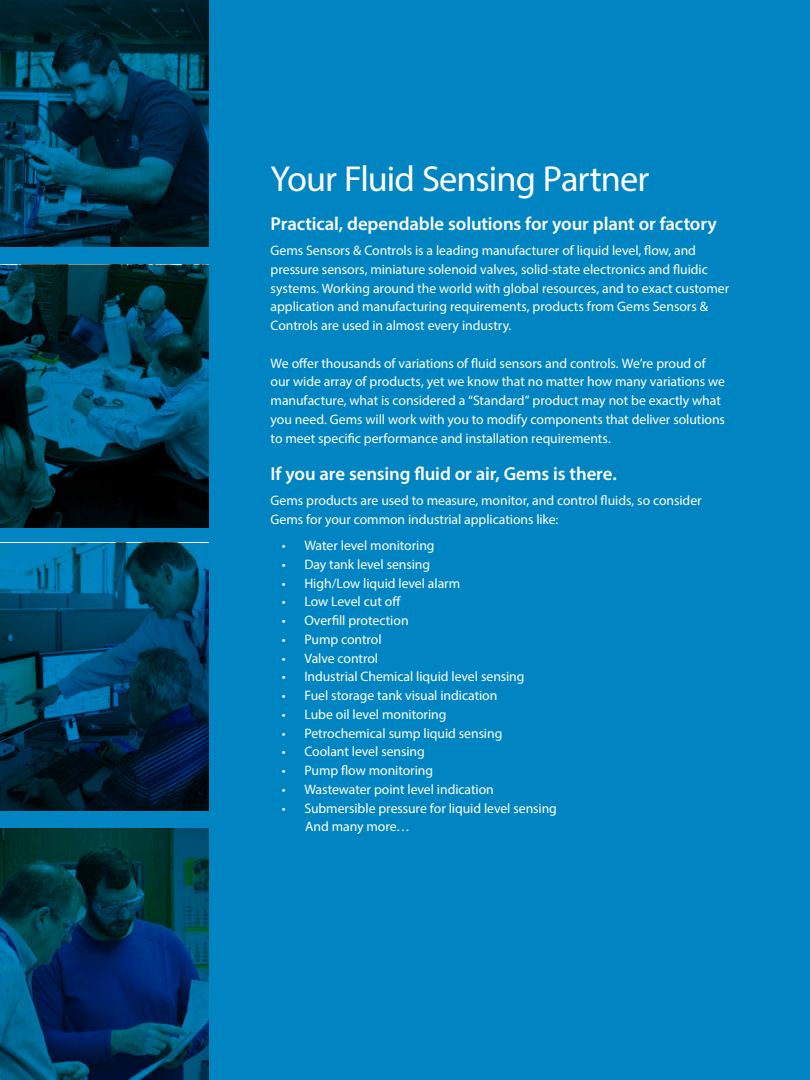
<style>
.page{position:relative;width:810px;height:1080px;background:#0085c2}
.page>*{position:absolute;margin:0;border:0;box-sizing:border-box;transform-origin:0 0}
.t1{font:36.25px "Myriad Pro";letter-spacing:-.025em;color:#fff}
.t2{font:600 18.75px "Myriad Pro";letter-spacing:-.005em;color:#fff}
.t3{font:13.75px/18.8px "Myriad Pro";letter-spacing:-.005em;color:#fff}
</style>
<div class="page">
<svg style="left:0;top:0;width:209px;height:246px;background:#003248"></svg>
<svg style="left:0;top:265px;width:209px;height:263px;background:#003446"></svg>
<svg style="left:0;top:828px;width:209px;height:252px;background:#003757"></svg>
<svg style="left:0;top:543px;width:209px;height:268px;background:#003a5a"></svg>
<h1 class="t1" style="left:271px;top:156px;width:380px">Your Fluid Sensing Partner</h1>
<h2 class="t2" style="left:271px;top:212px;width:448px">Practical, dependable solutions for your plant or factory</h2>
<p class="t3" style="left:271px;top:241px;width:460px">Gems Sensors &amp; Controls is a leading manufacturer of liquid level, flow, and pressure sensors, miniature solenoid valves, solid-state electronics and fluidic systems. Working around the world with global resources, and to exact customer application and manufacturing requirements, products from Gems Sensors &amp; Controls are used in almost every industry.</p>
<p class="t3" style="left:271px;top:353px;width:456px">We offer thousands of variations of fluid sensors and controls. We’re proud of our wide array of products, yet we know that no matter how many variations we manufacture, what is considered a “Standard” product may not be exactly what you need. Gems will work with you to modify components that deliver solutions to meet specific performance and installation requirements.</p>
<h2 class="t2" style="left:271px;top:462px;width:348px">If you are sensing fluid or air, Gems is there.</h2>
<p class="t3" style="left:271px;top:491px;width:433px">Gems products are used to measure, monitor, and control fluids, so consider<br>Gems for your common industrial applications like:</p>
<p class="t3" style="left:282px;top:536px;width:154px">• Water level monitoring</p>
<p class="t3" style="left:282px;top:555px;width:150px">• Day tank level sensing</p>
<p class="t3" style="left:282px;top:573px;width:180px">• High/Low liquid level alarm</p>
<p class="t3" style="left:282px;top:592px;width:120px">• Low Level cut off</p>
<p class="t3" style="left:282px;top:611px;width:128px">• Overfill protection</p>
<p class="t3" style="left:282px;top:630px;width:101px">• Pump control</p>
<p class="t3" style="left:282px;top:648px;width:98px">• Valve control</p>
<p class="t3" style="left:282px;top:667px;width:244px">• Industrial Chemical liquid level sensing</p>
<p class="t3" style="left:282px;top:686px;width:217px">• Fuel storage tank visual indication</p>
<p class="t3" style="left:282px;top:705px;width:166px">• Lube oil level monitoring</p>
<p class="t3" style="left:282px;top:723px;width:222px">• Petrochemical sump liquid sensing</p>
<p class="t3" style="left:282px;top:742px;width:144px">• Coolant level sensing</p>
<p class="t3" style="left:282px;top:761px;width:153px">• Pump flow monitoring</p>
<p class="t3" style="left:282px;top:780px;width:214px">• Wastewater point level indication</p>
<p class="t3" style="left:305px;top:798px;width:253px;text-indent:-23px">• Submersible pressure for liquid level sensing<br>And many more…</p>
</div>
